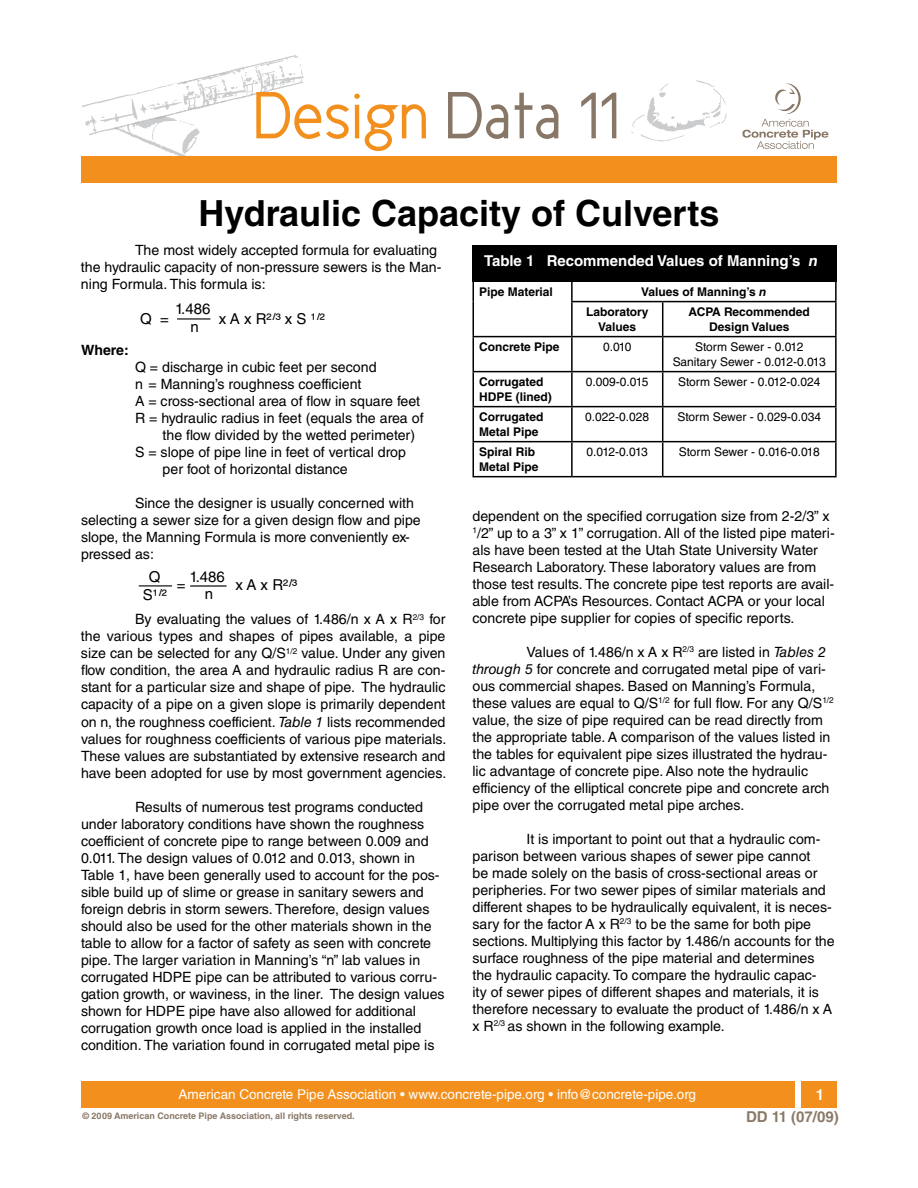
<style>
.page{position:relative;width:918px;height:1188px;background:#fff}
.page>*{position:absolute;margin:0;border:0;box-sizing:border-box;transform-origin:0 0}
.t1{font:67.05px "New Cicle Gordita";color:#f3901d}
.t2{font:700 36px "Helvetica LT Std";color:#000}
.t3{font:15px/18px "Helvetica LT Std";color:#000;text-align:center}
.t4{font:700 15px "Helvetica LT Std";color:#fff}
.t5{font:700 15px "Helvetica LT Std";color:#8a7967}
.t6{font:14.1px/17px "Helvetica LT Std";color:#000}
.t7{font:700 14.1px "Helvetica LT Std";color:#000}
.t8{font:13.5px "Helvetica LT Std";color:#fff}
.t9{font:12px/14.4px "Helvetica LT Std";color:#000;text-align:center}
.t10{font:700 12px/14.4px "Helvetica LT Std";color:#000}
.t11{font:700 9px "Helvetica LT Std";color:#8a7967}
.s1{color:#876}
.s2{font-style:italic}
</style>
<div class="page">
<div style="left:81px;top:1082px;width:714px;height:26px;background:#f3901d"></div>
<div style="left:801px;top:1082px;width:36px;height:26px;background:#f3901d"></div>
<hr style="left:177px;top:318px;width:33px;height:2px;background:#000">
<hr style="left:139px;top:585px;width:33px;height:1px;background:#000">
<hr style="left:190px;top:585px;width:37px;height:2px;background:#000">
<div style="left:472px;top:245px;width:365px;height:37px;background:#000"></div>
<hr style="left:472px;top:282px;width:2px;height:20px;background:#000">
<svg style="left:571px;top:282px;width:2px;height:19px"></svg>
<svg style="left:835px;top:282px;width:2px;height:19px"></svg>
<hr style="left:472px;top:302px;width:2px;height:34px;background:#000">
<hr style="left:571px;top:301px;width:92px;height:1px;background:#000">
<hr style="left:571px;top:302px;width:2px;height:34px;background:#000">
<hr style="left:663px;top:301px;width:174px;height:1px;background:#000">
<hr style="left:662px;top:302px;width:1px;height:34px;background:#000">
<hr style="left:835px;top:302px;width:2px;height:34px;background:#000">
<hr style="left:472px;top:336px;width:100px;height:1px;background:#000">
<hr style="left:472px;top:337px;width:2px;height:34px;background:#000">
<hr style="left:572px;top:336px;width:91px;height:1px;background:#000">
<hr style="left:571px;top:337px;width:2px;height:34px;background:#000">
<hr style="left:663px;top:336px;width:174px;height:1px;background:#000">
<hr style="left:662px;top:337px;width:1px;height:34px;background:#000">
<hr style="left:835px;top:337px;width:2px;height:34px;background:#000">
<hr style="left:472px;top:371px;width:100px;height:1px;background:#000">
<hr style="left:472px;top:372px;width:2px;height:34px;background:#000">
<hr style="left:572px;top:371px;width:91px;height:1px;background:#000">
<hr style="left:571px;top:372px;width:2px;height:34px;background:#000">
<hr style="left:663px;top:371px;width:174px;height:1px;background:#000">
<hr style="left:662px;top:372px;width:1px;height:34px;background:#000">
<hr style="left:835px;top:372px;width:2px;height:34px;background:#000">
<hr style="left:472px;top:406px;width:100px;height:1px;background:#000">
<hr style="left:472px;top:407px;width:2px;height:34px;background:#000">
<hr style="left:572px;top:406px;width:91px;height:1px;background:#000">
<hr style="left:571px;top:407px;width:2px;height:34px;background:#000">
<hr style="left:663px;top:406px;width:174px;height:1px;background:#000">
<hr style="left:662px;top:407px;width:1px;height:34px;background:#000">
<hr style="left:835px;top:407px;width:2px;height:34px;background:#000">
<hr style="left:472px;top:441px;width:100px;height:1px;background:#000">
<hr style="left:472px;top:442px;width:2px;height:34px;background:#000">
<hr style="left:572px;top:441px;width:91px;height:1px;background:#000">
<hr style="left:571px;top:442px;width:2px;height:34px;background:#000">
<hr style="left:663px;top:441px;width:174px;height:1px;background:#000">
<hr style="left:662px;top:442px;width:1px;height:34px;background:#000">
<hr style="left:835px;top:442px;width:2px;height:34px;background:#000">
<hr style="left:472px;top:476px;width:100px;height:1px;background:#000">
<hr style="left:572px;top:476px;width:91px;height:1px;background:#000">
<hr style="left:663px;top:476px;width:174px;height:1px;background:#000">
<svg style="left:82px;top:55px;width:222px;height:101px"></svg>
<svg style="left:742px;top:83px;width:86px;height:66px"></svg>
<svg style="left:631px;top:80px;width:96px;height:61px"></svg>
<div style="left:81px;top:156px;width:756px;height:27px;background:#f3901d"></div>
<h1 class="t1" style="left:254px;top:81px;width:368px">Design <span class="s1">Data 11</span></h1>
<h2 class="t2" style="left:199px;top:191px;width:522px">Hydraulic Capacity of Culverts</h2>
<p class="t6" style="left:81px;top:242px;width:362px;text-indent:54px">The most widely accepted formula for evaluating the hydraulic capacity of non-pressure sewers is the Man&shy;ning Formula. This formula is:</p>
<p class="t3" style="left:140px;top:309px;width:30px">Q =</p>
<p class="t3" style="left:219px;top:309px;width:107px">x A x R2/3 x S 1/2</p>
<p class="t4" style="left:484px;top:251px;width:335px">Table 1 Recommended Values of Manning’s <span class="s2">n</span></p>
<p class="t10" style="left:479px;top:284px;width:75px">Pipe Material</p>
<p class="t10" style="left:586px;top:281px;width:182px;line-height:20.5px;text-indent:55px">Values of Manning’s <span class="s2">n<br></span>Laboratory</p>
<p class="t10" style="left:598px;top:319px;width:39px">Values</p>
<p class="t3" style="left:175px;top:300px;width:37px">1.486 n</p>
<p class="t10" style="left:689px;top:305px;width:123px;text-align:center">ACPA Recommended<br>Design Values</p>
<p class="t7" style="left:81px;top:341px;width:49px">Where:</p>
<p class="t6" style="left:135px;top:358px;width:243px">Q = discharge in cubic feet per second</p>
<p class="t6" style="left:135px;top:375px;width:228px">n = Manning’s roughness coefficient</p>
<p class="t6" style="left:135px;top:392px;width:287px">A = cross-sectional area of flow in square feet</p>
<p class="t6" style="left:135px;top:409px;width:290px">R = hydraulic radius in feet (equals the area of</p>
<p class="t6" style="left:163px;top:426px;width:254px">the flow divided by the wetted perimeter)</p>
<p class="t6" style="left:135px;top:443px;width:272px">S = slope of pipe line in feet of vertical drop</p>
<p class="t6" style="left:163px;top:460px;width:187px">per foot of horizontal distance</p>
<p class="t6" style="left:81px;top:494px;width:341px;text-indent:54px">Since the designer is usually concerned with selecting a sewer size for a given design flow and pipe slope, the Manning Formula is more conveniently ex&shy;pressed as:</p>
<p class="t3" style="left:177px;top:576px;width:10px">=</p>
<p class="t3" style="left:236px;top:576px;width:63px">x A x R2/3</p>
<p class="t3" style="left:143px;top:568px;width:26px">Q<br>S1/2</p>
<p class="t3" style="left:190px;top:569px;width:37px;line-height:16.2px">1.486 n</p>
<p class="t6" style="left:81px;top:611px;width:367px;text-align:justify;text-indent:54px">By evaluating the values of 1.486/n x A x R<sup>2/3</sup> for the various types and shapes of pipes available, a pipe size can be selected for any Q/S<sup>1/2</sup> value. Under any given flow condition, the area A and hydraulic radius R are con&shy;stant for a particular size and shape of pipe. The hydraulic capacity of a pipe on a given slope is primarily dependent on n, the roughness coefficient. <span class="s2">Table 1</span> lists recommended values for roughness coefficients of various pipe materials.<br>These values are substantiated by extensive research and have been adopted for use by most government agencies.</p>
<p class="t6" style="left:81px;top:798px;width:365px;text-indent:54px">Results of numerous test programs conducted under laboratory conditions have shown the roughness coefficient of concrete pipe to range between 0.009 and 0.011. The design values of 0.012 and 0.013, shown in Table 1, have been generally used to account for the pos&shy;sible build up of slime or grease in sanitary sewers and foreign debris in storm sewers. Therefore, design values should also be used for the other materials shown in the table to allow for a factor of safety as seen with concrete pipe. The larger variation in Manning’s “n” lab values in corrugated HDPE pipe can be attributed to various corru&shy;gation growth, or waviness, in the liner. The design values shown for HDPE pipe have also allowed for additional corrugation growth once load is applied in the installed condition. The variation found in corrugated metal pipe is</p>
<p class="t10" style="left:479px;top:340px;width:82px">Concrete Pipe</p>
<p class="t9" style="left:603px;top:340px;width:30px">0.010</p>
<p class="t9" style="left:673px;top:340px;width:155px">Storm Sewer - 0.012<br>Sanitary Sewer - 0.012-0.013</p>
<p class="t10" style="left:479px;top:375px;width:74px">Corrugated<br>HDPE (lined)</p>
<p class="t9" style="left:586px;top:375px;width:64px">0.009-0.015</p>
<p class="t9" style="left:678px;top:375px;width:144px">Storm Sewer - 0.012-0.024</p>
<p class="t10" style="left:479px;top:410px;width:66px">Corrugated<br>Metal Pipe</p>
<p class="t9" style="left:585px;top:410px;width:66px">0.022-0.028</p>
<p class="t9" style="left:677px;top:410px;width:145px">Storm Sewer - 0.029-0.034</p>
<p class="t10" style="left:479px;top:445px;width:61px">Spiral Rib<br>Metal Pipe</p>
<p class="t9" style="left:587px;top:445px;width:63px">0.012-0.013</p>
<p class="t9" style="left:679px;top:445px;width:142px">Storm Sewer - 0.016-0.018</p>
<p class="t6" style="left:472px;top:507px;width:364px">dependent on the specified corrugation size from 2-2/3” x <sup>1</sup>/2” up to a 3” x 1” corrugation. All of the listed pipe materi&shy;als have been tested at the Utah State University Water Research Laboratory. These laboratory values are from those test results. The concrete pipe test reports are avail&shy;able from ACPA’s Resources. Contact ACPA or your local concrete pipe supplier for copies of specific reports.</p>
<p class="t6" style="left:472px;top:643px;width:363px;text-indent:54px">Values of 1.486/n x A x R<sup>2/3</sup> are listed in <span class="s2">Tables 2 through 5</span> for concrete and corrugated metal pipe of vari&shy;ous commercial shapes. Based on Manning’s Formula, these values are equal to Q/S<sup>1/2</sup> for full flow. For any Q/S<sup>1/2 </sup>value, the size of pipe required can be read directly from the appropriate table. A comparison of the values listed in the tables for equivalent pipe sizes illustrated the hydrau&shy;lic advantage of concrete pipe. Also note the hydraulic efficiency of the elliptical concrete pipe and concrete arch pipe over the corrugated metal pipe arches.</p>
<p class="t6" style="left:472px;top:830px;width:364px;text-indent:54px">It is important to point out that a hydraulic com&shy;parison between various shapes of sewer pipe cannot<br>be made solely on the basis of cross-sectional areas or peripheries. For two sewer pipes of similar materials and different shapes to be hydraulically equivalent, it is neces&shy;sary for the factor A x R<sup>2/3</sup> to be the same for both pipe sections. Multiplying this factor by 1.486/n accounts for the surface roughness of the pipe material and determines the hydraulic capacity. To compare the hydraulic capac-<br>ity of sewer pipes of different shapes and materials, it is therefore necessary to evaluate the product of 1.486/n x A x R<sup>2/3</sup> as shown in the following example.</p>
<p class="t8" style="left:179px;top:1086px;width:519px">American Concrete Pipe Association • www.concrete-pipe.org • info@concrete-pipe.org</p>
<p class="t4" style="left:816px;top:1085px;width:10px">1</p>
<p class="t11" style="left:82px;top:1111px;width:274px">© 2009 American Concrete Pipe Association, all rights reserved.</p>
<p class="t5" style="left:746px;top:1108px;width:94px">DD 11 (07/09)</p>
</div>
